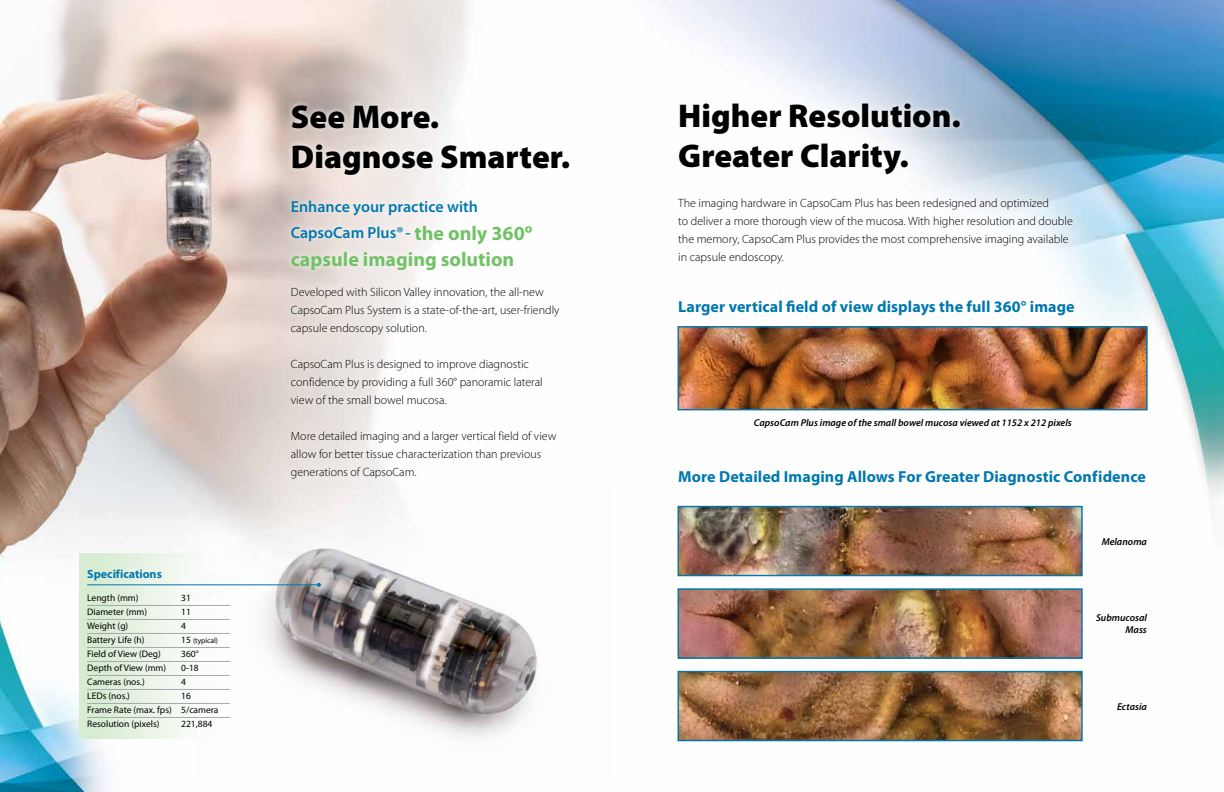
<style>
.page{position:relative;width:1224px;height:792px;background:#fff}
.page>*{position:absolute;margin:0;border:0;box-sizing:border-box;transform-origin:0 0}
.t1{font:900 33px/39.6px "Myriad Pro";color:#000}
.t2{font:700 20px "Myriad Pro";color:#73c167}
.t3{font:700 16px "Myriad Pro";letter-spacing:.005em;color:#0078ae}
.t4{font:600 16px/26px "Myriad Pro";color:#0078ae}
.t5{font:300 12px/18px "Myriad Pro";color:#000}
.t6{font:700 12px "Myriad Pro";color:#0078ae}
.t7{font:italic 600 10px/12px "Myriad Pro";color:#000;text-align:right}
.t8{font:9.5px/14px "Myriad Pro";color:#000}
.t9{font:7.5px "Myriad Pro";color:#000}
.s1{font-size:9.5px}
.s2{font-weight:700;font-size:20px;color:#73c167}
</style>
<div class="page">
<img style="left:0;top:0;width:1224px;height:792px">
<div style="left:285px;top:100px;width:290px;height:385px;background:#fff;opacity:.75"></div>
<svg style="left:79px;top:553px;width:116px;height:186px"></svg>
<img style="left:195px;top:483px;width:417px;height:297px">
<hr style="left:87px;top:605px;width:143px;height:1px;background:#a7a9ac">
<hr style="left:87px;top:619px;width:143px;height:1px;background:#a7a9ac">
<hr style="left:87px;top:633px;width:143px;height:1px;background:#a7a9ac">
<hr style="left:87px;top:647px;width:143px;height:1px;background:#a7a9ac">
<hr style="left:87px;top:661px;width:143px;height:1px;background:#a7a9ac">
<hr style="left:87px;top:675px;width:143px;height:1px;background:#a7a9ac">
<hr style="left:87px;top:689px;width:143px;height:1px;background:#a7a9ac">
<hr style="left:87px;top:703px;width:143px;height:1px;background:#a7a9ac">
<hr style="left:87px;top:717px;width:143px;height:1px;background:#a7a9ac">
<hr style="left:87px;top:584px;width:232px;height:1px;background:#0078ae">
<svg style="left:317px;top:583px;width:4px;height:4px"></svg>
<img style="left:680px;top:328px;width:466px;height:80px">
<div style="left:678px;top:326px;width:470px;height:84px;border:1px solid #0078ae"></div>
<img style="left:680px;top:508px;width:401px;height:66px">
<div style="left:678px;top:506px;width:405px;height:70px;border:1px solid #0078ae"></div>
<img style="left:680px;top:590px;width:401px;height:67px">
<div style="left:678px;top:588px;width:405px;height:71px;border:1px solid #0078ae"></div>
<img style="left:680px;top:673px;width:401px;height:66px">
<div style="left:678px;top:671px;width:405px;height:70px;border:1px solid #0078ae"></div>
<div style="left:673px;top:97px;width:405px;height:172px;background:#fff;opacity:.75"></div>
<p class="t6" style="left:87px;top:566px;width:76px">Specifications</p>
<p class="t8" style="left:87px;top:590px;width:53px">Length (mm)</p>
<p class="t8" style="left:181px;top:590px;width:11px">31</p>
<p class="t8" style="left:87px;top:604px;width:62px">Diameter (mm)</p>
<p class="t8" style="left:181px;top:604px;width:11px">11</p>
<p class="t8" style="left:87px;top:618px;width:43px">Weight (g)</p>
<p class="t8" style="left:181px;top:618px;width:6px">4</p>
<p class="t8" style="left:87px;top:632px;width:59px">Battery Life (h)</p>
<p class="t9" style="left:181px;top:636px;width:38px"><span class="s1">15</span> (typical)</p>
<p class="t8" style="left:87px;top:646px;width:75px">Field of View (Deg)</p>
<p class="t8" style="left:181px;top:646px;width:19px">360°</p>
<p class="t8" style="left:87px;top:660px;width:81px">Depth of View (mm)</p>
<p class="t8" style="left:181px;top:660px;width:19px">0-18</p>
<p class="t8" style="left:87px;top:674px;width:59px">Cameras (nos.)</p>
<p class="t8" style="left:181px;top:674px;width:6px">4</p>
<p class="t8" style="left:87px;top:688px;width:44px">LEDs (nos.)</p>
<p class="t8" style="left:87px;top:688px;width:133px;text-indent:94px">16<br>Frame Rate (max. fps) 5/camera<br>Resolution (pixels)</p>
<p class="t8" style="left:181px;top:716px;width:33px">221,884</p>
<h1 class="t1" style="left:291px;top:96px;width:281px">See More.<br>Diagnose Smarter.</h1>
<h3 class="t4" style="left:291px;top:193px;width:243px">Enhance your practice with<br>CapsoCam Plus® - <span class="s2">the only 360º</span></h3>
<h2 class="t2" style="left:291px;top:246px;width:225px">capsule imaging solution</h2>
<p class="t5" style="left:291px;top:283px;width:270px">Developed with Silicon Valley innovation, the all-new<br>CapsoCam Plus System is a state-of-the-art, user-friendly capsule endoscopy solution.</p>
<p class="t5" style="left:291px;top:355px;width:253px">CapsoCam Plus is designed to improve diagnostic confidence by providing a full 360° panoramic lateral view of the small bowel mucosa.</p>
<p class="t5" style="left:291px;top:427px;width:267px">More detailed imaging and a larger vertical field of view allow for better tissue characterization than previous generations of CapsoCam.</p>
<h1 class="t1" style="left:678px;top:95px;width:284px">Higher Resolution.<br>Greater Clarity.</h1>
<p class="t5" style="left:678px;top:194px;width:396px">The imaging hardware in CapsoCam Plus has been redesigned and optimized<br>to deliver a more thorough view of the mucosa. With higher resolution and double the memory, CapsoCam Plus provides the most comprehensive imaging available in capsule endoscopy.</p>
<h3 class="t3" style="left:678px;top:296px;width:398px">Larger vertical field of view displays the full 360° image</h3>
<p class="t7" style="left:754px;top:416px;width:320px">CapsoCam Plus image of the small bowel mucosa viewed at 1152 x 212 pixels</p>
<h3 class="t3" style="left:678px;top:466px;width:469px">More Detailed Imaging Allows For Greater Diagnostic Confidence</h3>
<p class="t7" style="left:1102px;top:535px;width:47px">Melanoma</p>
<p class="t7" style="left:1096px;top:612px;width:52px">Submucosal<br>Mass</p>
<p class="t7" style="left:1117px;top:700px;width:31px">Ectasia</p>
</div>
